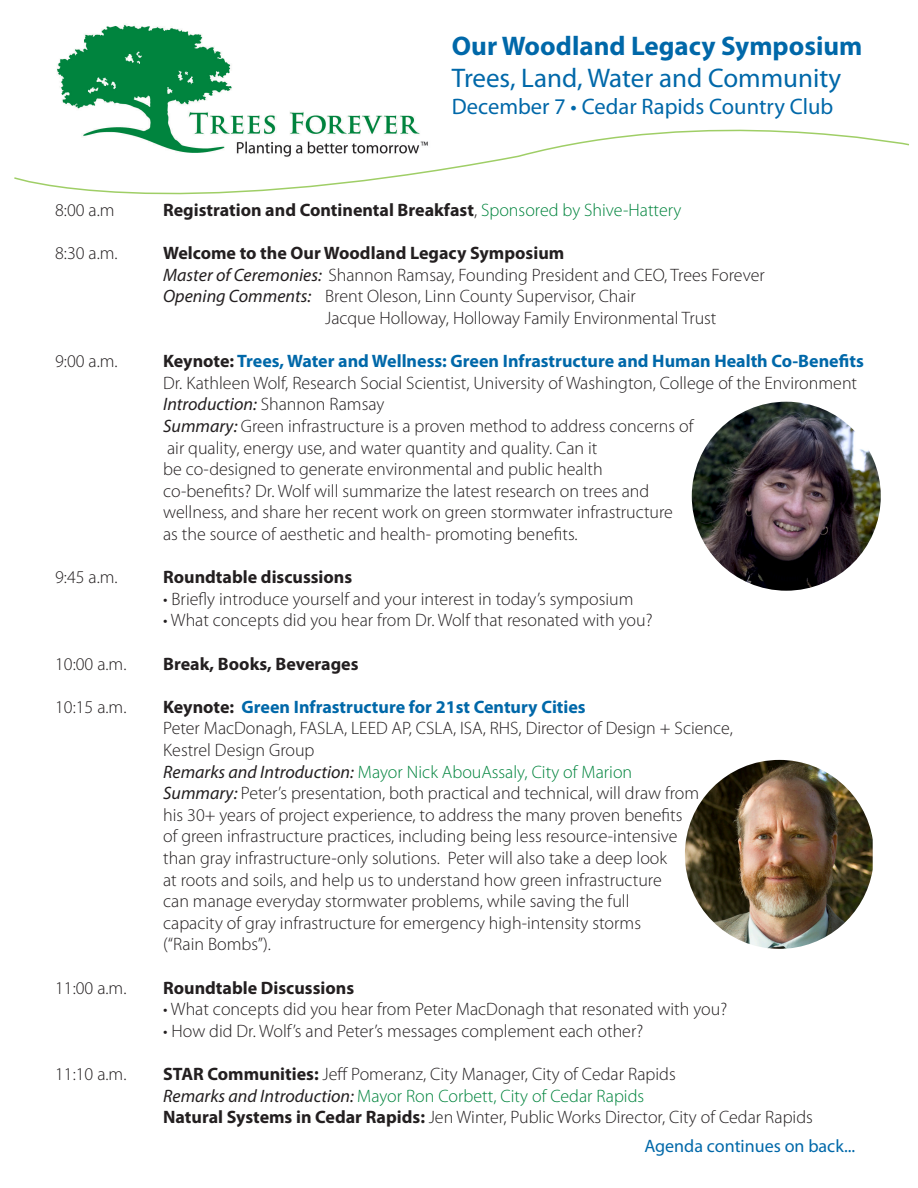
<style>
.page{position:relative;width:918px;height:1188px;background:#fff}
.page>*{position:absolute;margin:0;border:0;box-sizing:border-box;transform-origin:0 0}
.t1{font:27px "Myriad Pro";color:#0068a9}
.t2{font:700 27px "Myriad Pro";color:#0068a9}
.t3{font:22.5px "Myriad Pro";color:#0068a9}
.t4{font:300 18px "Myriad Pro";color:#231f20}
.t5{font:700 18px "Myriad Pro";color:#231f20}
.t6{font:700 18px "Myriad Pro";color:#0068a9}
.t7{font:300 18px "Myriad Pro";color:#00843d}
.t8{font:italic 18px "Myriad Pro";color:#231f20}
.t9{font:18px "Myriad Pro";color:#0068a9}
.s1{font-weight:300}
.s2{font-weight:300;color:#00843d}
.s3{font-weight:400;font-style:italic}
.s4{color:#231f20}
.s5{font-weight:300;font-style:normal}
.s6{font-weight:400;font-style:italic;color:#231f20}
.s7{font-weight:700}
</style>
<div class="page">
<img style="left:57px;top:25px;width:175px;height:81px">
<svg style="left:14px;top:106px;width:895px;height:89px"></svg>
<img style="left:692px;top:402px;width:189px;height:189px;border-radius:94px">
<img style="left:685px;top:760px;width:188px;height:189px">
<p class="t2" style="left:452px;top:28px;width:412px">Our Woodland Legacy Symposium</p>
<p class="t1" style="left:452px;top:61px;width:391px">Trees, Land, Water and Community</p>
<p class="t3" style="left:452px;top:93px;width:383px">December 7 • Cedar Rapids Country Club</p>
<p class="t4" style="left:55px;top:200px;width:61px">8:00 a.m</p>
<p class="t5" style="left:163px;top:198px;width:520px">Registration and Continental Breakfast<span class="s1">,</span> <span class="s2">Sponsored by Shive-Hattery</span></p>
<p class="t4" style="left:55px;top:243px;width:64px">8:30 a.m.</p>
<p class="t5" style="left:163px;top:241px;width:403px">Welcome to the Our Woodland Legacy Symposium</p>
<p class="t4" style="left:163px;top:265px;width:603px"><span class="s3">Master of Ceremonies:</span> Shannon Ramsay, Founding President and CEO, Trees Forever</p>
<p class="t4" style="left:163px;top:287px;width:474px"><span class="s3">Opening Comments:</span> Brent Oleson, Linn County Supervisor, Chair</p>
<p class="t4" style="left:325px;top:308px;width:393px">Jacque Holloway, Holloway Family Environmental Trust</p>
<p class="t4" style="left:55px;top:351px;width:64px">9:00 a.m.</p>
<p class="t6" style="left:163px;top:349px;width:702px"><span class="s4">Keynote:</span> Trees, Water and Wellness: Green Infrastructure and Human Health Co-Benefits</p>
<p class="t4" style="left:163px;top:373px;width:696px">Dr. Kathleen Wolf, Research Social Scientist, University of Washington, College of the Environment</p>
<p class="t8" style="left:163px;top:393px;width:223px">Introduction: <span class="s5">Shannon Ramsay</span></p>
<p class="t4" style="left:163px;top:416px;width:532px"><span class="s3">Summary:</span> Green infrastructure is a proven method to address concerns of</p>
<p class="t4" style="left:167px;top:438px;width:432px">air quality, energy use, and water quantity and quality. Can it</p>
<p class="t4" style="left:163px;top:459px;width:441px">be co-designed to generate environmental and public health</p>
<p class="t4" style="left:163px;top:481px;width:488px">co-benefits? Dr. Wolf will summarize the latest research on trees and</p>
<p class="t4" style="left:163px;top:503px;width:511px">wellness, and share her recent work on green stormwater infrastructure</p>
<p class="t4" style="left:163px;top:524px;width:416px">as the source of aesthetic and health- promoting benefits.</p>
<p class="t4" style="left:55px;top:567px;width:64px">9:45 a.m.</p>
<p class="t5" style="left:163px;top:565px;width:191px">Roundtable discussions</p>
<p class="t4" style="left:163px;top:589px;width:472px">• Briefly introduce yourself and your interest in today’s symposium</p>
<p class="t4" style="left:163px;top:611px;width:491px">• What concepts did you hear from Dr. Wolf that resonated with you?</p>
<p class="t4" style="left:55px;top:654px;width:73px">10:00 a.m.</p>
<p class="t5" style="left:163px;top:652px;width:197px">Break, Books, Beverages</p>
<p class="t4" style="left:55px;top:697px;width:73px">10:15 a.m.</p>
<p class="t6" style="left:163px;top:695px;width:424px"><span class="s4">Keynote:</span> Green Infrastructure for 21st Century Cities</p>
<p class="t4" style="left:163px;top:719px;width:571px">Peter MacDonagh, FASLA, LEED AP, CSLA, ISA, RHS, Director of Design + Science,</p>
<p class="t4" style="left:163px;top:740px;width:153px">Kestrel Design Group</p>
<p class="t7" style="left:163px;top:762px;width:471px"><span class="s6">Remarks and Introduction:</span> Mayor Nick AbouAssaly, City of Marion</p>
<p class="t4" style="left:163px;top:783px;width:537px"><span class="s3">Summary:</span> Peter’s presentation, both practical and technical, will draw from</p>
<p class="t4" style="left:163px;top:805px;width:521px">his 30+ years of project experience, to address the many proven benefits</p>
<p class="t4" style="left:163px;top:827px;width:516px">of green infrastructure practices, including being less resource-intensive</p>
<p class="t4" style="left:163px;top:848px;width:505px">than gray infrastructure-only solutions. Peter will also take a deep look</p>
<p class="t4" style="left:163px;top:870px;width:500px">at roots and soils, and help us to understand how green infrastructure</p>
<p class="t4" style="left:163px;top:891px;width:468px">can manage everyday stormwater problems, while saving the full</p>
<p class="t4" style="left:163px;top:913px;width:479px">capacity of gray infrastructure for emergency high-intensity storms</p>
<p class="t4" style="left:163px;top:935px;width:109px">(“Rain Bombs”).</p>
<p class="t4" style="left:55px;top:978px;width:73px">11:00 a.m.</p>
<p class="t5" style="left:163px;top:976px;width:193px">Roundtable Discussions</p>
<p class="t4" style="left:163px;top:999px;width:566px">• What concepts did you hear from Peter MacDonagh that resonated with you?</p>
<p class="t4" style="left:163px;top:1021px;width:482px">• How did Dr. Wolf’s and Peter’s messages complement each other?</p>
<p class="t4" style="left:55px;top:1064px;width:73px">11:10 a.m.</p>
<p class="t4" style="left:163px;top:1064px;width:514px"><span class="s7">STAR Communities:</span> Jeff Pomeranz, City Manager, City of Cedar Rapids</p>
<p class="t7" style="left:163px;top:1086px;width:483px"><span class="s6">Remarks and Introduction:</span> Mayor Ron Corbett, City of Cedar Rapids</p>
<p class="t4" style="left:163px;top:1107px;width:651px"><span class="s7">Natural Systems in Cedar Rapids:</span> Jen Winter, Public Works Director, City of Cedar Rapids</p>
<p class="t9" style="left:644px;top:1135px;width:212px">Agenda continues on back...</p>
</div>
